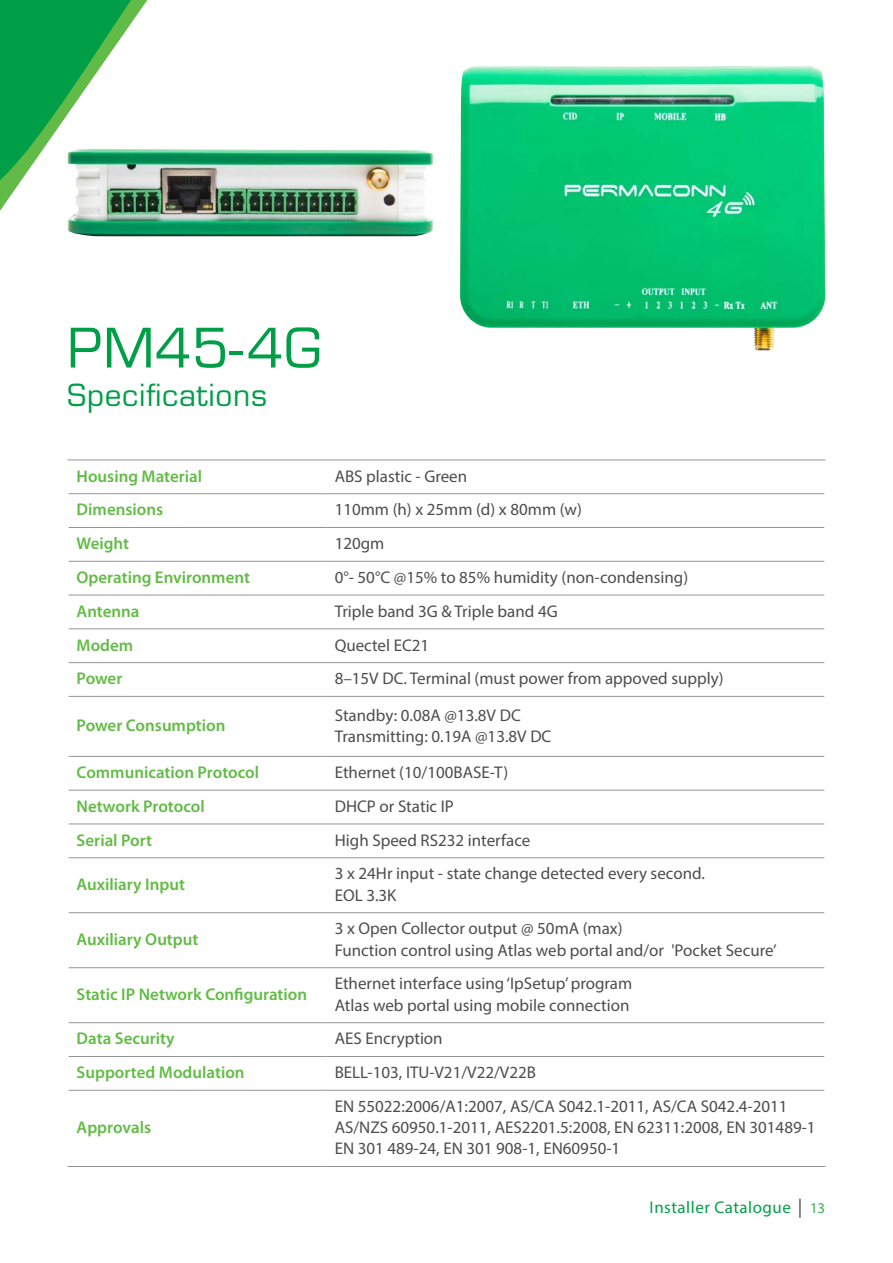
<style>
.page{position:relative;width:893px;height:1263px;background:#fff}
.page>*{position:absolute;margin:0;border:0;box-sizing:border-box;transform-origin:0 0}
.t1{font:53.1px "Eurostile";letter-spacing:.01em;color:#009f47}
.t2{font:29.7px "Eurostile";letter-spacing:.025em;color:#009f47}
.t3{font:16.95px/21.1px "Myriad Pro";color:#4d4d4f}
.t4{font:600 16.95px "Myriad Pro";color:#62bb46}
.t5{font:16.95px "Myriad Pro";letter-spacing:.03em;color:#009f47}
.s1{font-size:19.05px;color:#4d4d4f}
.s2{font-size:14.85px;color:#3ca959}
</style>
<div class="page">
<svg style="left:0;top:0;width:148px;height:211px"></svg>
<svg style="left:69px;top:494px;width:755px;height:596px"></svg>
<hr style="left:326px;top:494px;width:1px;height:33px;background:#fff">
<hr style="left:326px;top:528px;width:1px;height:33px;background:#fff">
<hr style="left:326px;top:561px;width:1px;height:34px;background:#fff">
<hr style="left:326px;top:595px;width:1px;height:33px;background:#fff">
<hr style="left:326px;top:629px;width:1px;height:33px;background:#fff">
<hr style="left:326px;top:663px;width:1px;height:33px;background:#fff">
<hr style="left:326px;top:697px;width:1px;height:59px;background:#fff">
<hr style="left:326px;top:757px;width:1px;height:33px;background:#fff">
<hr style="left:326px;top:790px;width:1px;height:34px;background:#fff">
<hr style="left:326px;top:824px;width:1px;height:33px;background:#fff">
<hr style="left:326px;top:858px;width:1px;height:54px;background:#fff">
<hr style="left:326px;top:913px;width:1px;height:54px;background:#fff">
<hr style="left:326px;top:968px;width:1px;height:54px;background:#fff">
<hr style="left:326px;top:1023px;width:1px;height:33px;background:#fff">
<hr style="left:326px;top:1057px;width:1px;height:33px;background:#fff">
<hr style="left:68px;top:460px;width:258px;height:1px;background:#939598">
<hr style="left:326px;top:460px;width:499px;height:1px;background:#939598">
<hr style="left:69px;top:493px;width:257px;height:1px;background:#939598">
<hr style="left:326px;top:493px;width:498px;height:1px;background:#939598">
<hr style="left:69px;top:527px;width:257px;height:1px;background:#939598">
<hr style="left:326px;top:527px;width:498px;height:1px;background:#939598">
<hr style="left:69px;top:561px;width:257px;height:1px;background:#939598">
<hr style="left:326px;top:561px;width:498px;height:1px;background:#939598">
<hr style="left:69px;top:595px;width:257px;height:1px;background:#939598">
<hr style="left:326px;top:595px;width:498px;height:1px;background:#939598">
<hr style="left:69px;top:628px;width:257px;height:1px;background:#939598">
<hr style="left:326px;top:628px;width:498px;height:1px;background:#939598">
<hr style="left:69px;top:662px;width:257px;height:1px;background:#939598">
<hr style="left:326px;top:662px;width:498px;height:1px;background:#939598">
<hr style="left:69px;top:696px;width:257px;height:1px;background:#939598">
<hr style="left:326px;top:696px;width:498px;height:1px;background:#939598">
<hr style="left:69px;top:756px;width:257px;height:1px;background:#939598">
<hr style="left:326px;top:756px;width:498px;height:1px;background:#939598">
<hr style="left:69px;top:790px;width:257px;height:1px;background:#939598">
<hr style="left:326px;top:790px;width:498px;height:1px;background:#939598">
<hr style="left:69px;top:824px;width:257px;height:1px;background:#939598">
<hr style="left:326px;top:824px;width:498px;height:1px;background:#939598">
<hr style="left:69px;top:857px;width:257px;height:1px;background:#939598">
<hr style="left:326px;top:857px;width:498px;height:1px;background:#939598">
<hr style="left:69px;top:912px;width:257px;height:1px;background:#939598">
<hr style="left:326px;top:912px;width:498px;height:1px;background:#939598">
<hr style="left:69px;top:967px;width:257px;height:1px;background:#939598">
<hr style="left:326px;top:967px;width:498px;height:1px;background:#939598">
<hr style="left:69px;top:1022px;width:257px;height:1px;background:#939598">
<hr style="left:326px;top:1022px;width:498px;height:1px;background:#939598">
<hr style="left:69px;top:1056px;width:257px;height:1px;background:#939598">
<hr style="left:326px;top:1056px;width:498px;height:1px;background:#939598">
<hr style="left:69px;top:1090px;width:257px;height:1px;background:#939598">
<hr style="left:326px;top:1090px;width:498px;height:1px;background:#939598">
<hr style="left:68px;top:1166px;width:258px;height:1px;background:#939598">
<hr style="left:326px;top:1166px;width:499px;height:1px;background:#939598">
<img style="left:68px;top:149px;width:365px;height:87px">
<img style="left:460px;top:66px;width:365px;height:284px">
<h1 class="t1" style="left:68px;top:316px;width:255px">PM45-4G</h1>
<h2 class="t2" style="left:68px;top:377px;width:201px">Specifications</h2>
<p class="t4" style="left:77px;top:465px;width:127px">Housing Material</p>
<p class="t3" style="left:335px;top:465px;width:134px">ABS plastic - Green</p>
<p class="t4" style="left:77px;top:499px;width:88px">Dimensions</p>
<p class="t3" style="left:335px;top:499px;width:249px">110mm (h) x 25mm (d) x 80mm (w)</p>
<p class="t4" style="left:77px;top:533px;width:54px">Weight</p>
<p class="t3" style="left:335px;top:533px;width:51px">120gm</p>
<p class="t4" style="left:77px;top:566px;width:175px">Operating Environment</p>
<p class="t3" style="left:335px;top:566px;width:355px">0°- 50°C @15% to 85% humidity (non-condensing)</p>
<p class="t4" style="left:77px;top:600px;width:64px">Antenna</p>
<p class="t3" style="left:335px;top:600px;width:225px">Triple band 3G &amp; Triple band 4G</p>
<p class="t4" style="left:77px;top:634px;width:58px">Modem</p>
<p class="t3" style="left:335px;top:634px;width:96px">Quectel EC21</p>
<p class="t4" style="left:77px;top:668px;width:47px">Power</p>
<p class="t3" style="left:335px;top:668px;width:390px">8–15V DC. Terminal (must power from appoved supply)</p>
<p class="t4" style="left:77px;top:715px;width:150px">Power Consumption</p>
<p class="t3" style="left:335px;top:704px;width:218px">Standby: 0.08A @13.8V DC<br>Transmitting: 0.19A @13.8V DC</p>
<p class="t4" style="left:77px;top:762px;width:184px">Communication Protocol</p>
<p class="t3" style="left:335px;top:762px;width:175px">Ethernet (10/100BASE-T)</p>
<p class="t4" style="left:77px;top:795px;width:130px">Network Protocol</p>
<p class="t3" style="left:335px;top:795px;width:121px">DHCP or Static IP</p>
<p class="t4" style="left:77px;top:829px;width:77px">Serial Port</p>
<p class="t3" style="left:335px;top:829px;width:197px">High Speed RS232 interface</p>
<p class="t4" style="left:77px;top:873px;width:110px">Auxiliary Input</p>
<p class="t3" style="left:335px;top:863px;width:372px">3 x 24Hr input - state change detected every second.<br>EOL 3.3K</p>
<p class="t4" style="left:77px;top:928px;width:123px">Auxiliary Output</p>
<p class="t3" style="left:335px;top:918px;width:443px">3 x Open Collector output @ 50mA (max)<br>Function control using Atlas web portal and/or 'Pocket Secure’</p>
<p class="t4" style="left:77px;top:983px;width:232px">Static IP Network Configuration</p>
<p class="t3" style="left:335px;top:973px;width:299px">Ethernet interface using ‘IpSetup’ program<br>Atlas web portal using mobile connection</p>
<p class="t4" style="left:77px;top:1028px;width:100px">Data Security</p>
<p class="t3" style="left:335px;top:1028px;width:110px">AES Encryption</p>
<p class="t4" style="left:77px;top:1062px;width:169px">Supported Modulation</p>
<p class="t3" style="left:335px;top:1062px;width:203px">BELL-103, ITU-V21/V22/V22B</p>
<p class="t4" style="left:77px;top:1117px;width:76px">Approvals</p>
<p class="t3" style="left:335px;top:1095px;width:482px">EN 55022:2006/A1:2007, AS/CA S042.1-2011, AS/CA S042.4-2011<br>AS/NZS 60950.1-2011, AES2201.5:2008, EN 62311:2008, EN 301489-1<br>EN 301 489-24, EN 301 908-1, EN60950-1</p>
<p class="t5" style="left:650px;top:1197px;width:177px">Installer Catalogue <span class="s1">|</span> <span class="s2">13</span></p>
</div>
